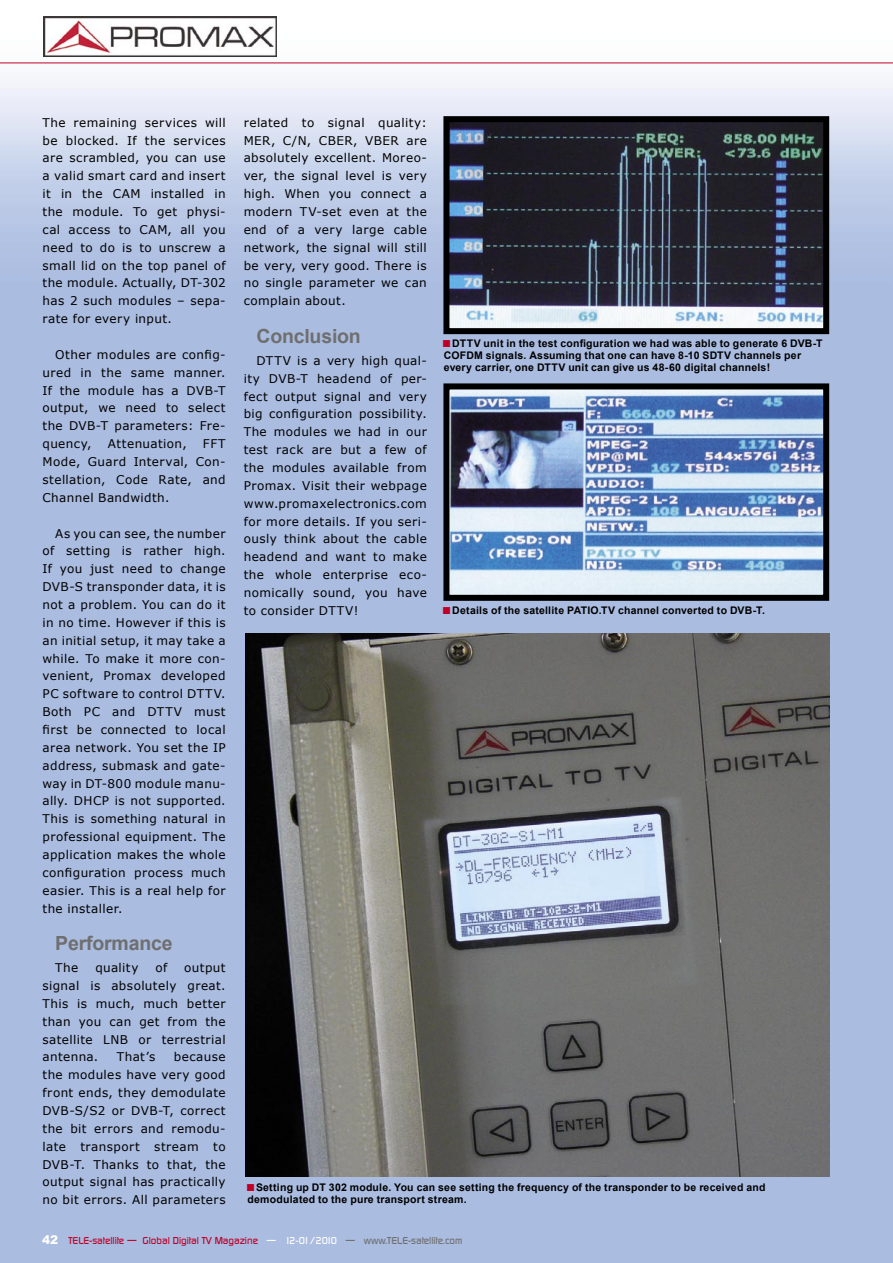
<style>
.page{position:relative;width:893px;height:1263px;background:#fff}
.page>*{position:absolute;margin:0;border:0;box-sizing:border-box;transform-origin:0 0}
.Subtitel{font:700 19.5px "Arial";letter-spacing:-.01em;color:#6f6f6f}
.t1{font:15px "Arial";color:#be0027}
.Text-ENG{font:12px/17.9px "Verdana";letter-spacing:.035em;color:#000;text-align:justify}
.Bilduntertitel{font:700 10.5px/12px "Arial";letter-spacing:.02em;color:#000}
.t2{font:500 9.75px "Digital";color:#be0027}
.s1{font-family:"Arial";font-weight:900;font-size:12px;color:#fff}
.s2{color:#fff}
.s3{color:#6f6f6f}
</style>
<div class="page">
<img style="left:0;top:16px;width:893px;height:1247px">
<hr style="left:0;top:63px;width:893px;height:1px;background:#be0027">
<img style="left:450px;top:123px;width:372px;height:204px">
<div style="left:443px;top:116px;width:386px;height:218px;border:6px solid #000"></div>
<img style="left:450px;top:390px;width:372px;height:204px">
<div style="left:443px;top:383px;width:386px;height:218px;border:6px solid #000"></div>
<img style="left:246px;top:633px;width:583px;height:543px">
<img style="left:43px;top:16px;width:233px;height:41px">
<p class="Text-ENG" style="left:43px;top:113px;width:185px">The remaining services will be blocked. If the services are scrambled, you can use a valid smart card and insert it in the CAM installed in the module. To get physi&shy;cal access to CAM, all you need to do is to unscrew a small lid on the top panel of the module. Actually, DT-302 has 2 such modules – sepa&shy;rate for every input.</p>
<p class="Text-ENG" style="left:43px;top:345px;width:185px;text-indent:13px">Other modules are config&shy;ured in the same manner.<br>If the module has a DVB-T output, we need to select the DVB-T parameters: Fre&shy;quency,</p>
<p class="Text-ENG" style="left:108px;top:434px;width:80px">Attenuation,</p>
<p class="Text-ENG" style="left:43px;top:434px;width:185px;text-indent:160px">FFT Mode, Guard Interval, Con&shy;stellation, Code Rate, and Channel Bandwidth.</p>
<p class="Text-ENG" style="left:43px;top:524px;width:185px;text-indent:13px">As you can see, the number of setting is rather high.<br>If you just need to change DVB-S transponder data, it is not a problem. You can do it in no time. However if this is an initial setup, it may take a while. To make it more con&shy;venient, Promax developed PC software to control DTTV.<br>Both PC and DTTV must first be connected to local area network. You set the IP address, submask and gate&shy;way in DT-800 module manu&shy;ally. DHCP is not supported.<br>This is something natural in professional equipment. The application makes the whole configuration process much easier. This is a real help for the installer.</p>
<p class="Subtitel" style="left:55px;top:930px;width:119px">Performance</p>
<p class="Text-ENG" style="left:55px;top:958px;width:25px">The</p>
<p class="Text-ENG" style="left:95px;top:958px;width:45px">quality</p>
<p class="Text-ENG" style="left:155px;top:958px;width:13px">of</p>
<p class="Text-ENG" style="left:43px;top:958px;width:185px;text-indent:142px">output signal is absolutely great.<br>This is much, much better than you can get from the satellite LNB or terrestrial antenna.</p>
<p class="Text-ENG" style="left:43px;top:1048px;width:185px;text-indent:131px">because the modules have very good front ends, they demodulate DVB-S/S2 or DVB-T, correct the bit errors and remodu&shy;late transport stream to DVB-T. Thanks to that, the output signal has practically no bit errors. All parameters</p>
<p class="Text-ENG" style="left:117px;top:1048px;width:40px">That’s</p>
<p class="Text-ENG" style="left:244px;top:113px;width:185px">related to signal quality:<br>MER, C/N, CBER, VBER are absolutely excellent. Moreo&shy;ver, the signal level is very high. When you connect a modern TV-set even at the end of a very large cable network, the signal will still be very, very good. There is no single parameter we can complain about.</p>
<p class="Subtitel" style="left:256px;top:323px;width:106px">Conclusion</p>
<p class="Text-ENG" style="left:244px;top:351px;width:185px;text-indent:13px">DTTV is a very high qual&shy;ity DVB-T headend of per&shy;fect output signal and very big configuration possibility.<br>The modules we had in our test rack are but a few of the modules available from Promax. Visit their webpage www.promaxelectronics.com for more details. If you seri&shy;ously think about the cable headend and want to make the whole enterprise eco&shy;nomically sound, you have to consider DTTV!</p>
<p class="Bilduntertitel" style="left:444px;top:337px;width:380px;text-indent:9px">DTTV unit in the test configuration we had was able to generate 6 DVB-T<br>COFDM signals. Assuming that one can have 8-10 SDTV channels per every carrier, one DTTV unit can give us 48-60 digital channels!</p>
<p class="t1" style="left:442px;top:332px;width:11px">■</p>
<p class="Bilduntertitel" style="left:452px;top:604px;width:314px">Details of the satellite PATIO.TV channel converted to DVB-T.</p>
<p class="t1" style="left:442px;top:599px;width:11px">■</p>
<p class="Bilduntertitel" style="left:247px;top:1182px;width:519px;text-indent:9px">Setting up DT 302 module. You can see setting the frequency of the transponder to be received and demodulated to the pure transport stream.</p>
<p class="t1" style="left:246px;top:1176px;width:11px">■</p>
<p class="t2" style="left:42px;top:1235px;width:422px"><span class="s1">42</span> TELE-satellite — Global Digital TV Magazine <span class="s2">— 12-01/2010</span> <span class="s3">— www.TELE-satellite.com</span></p>
</div>
